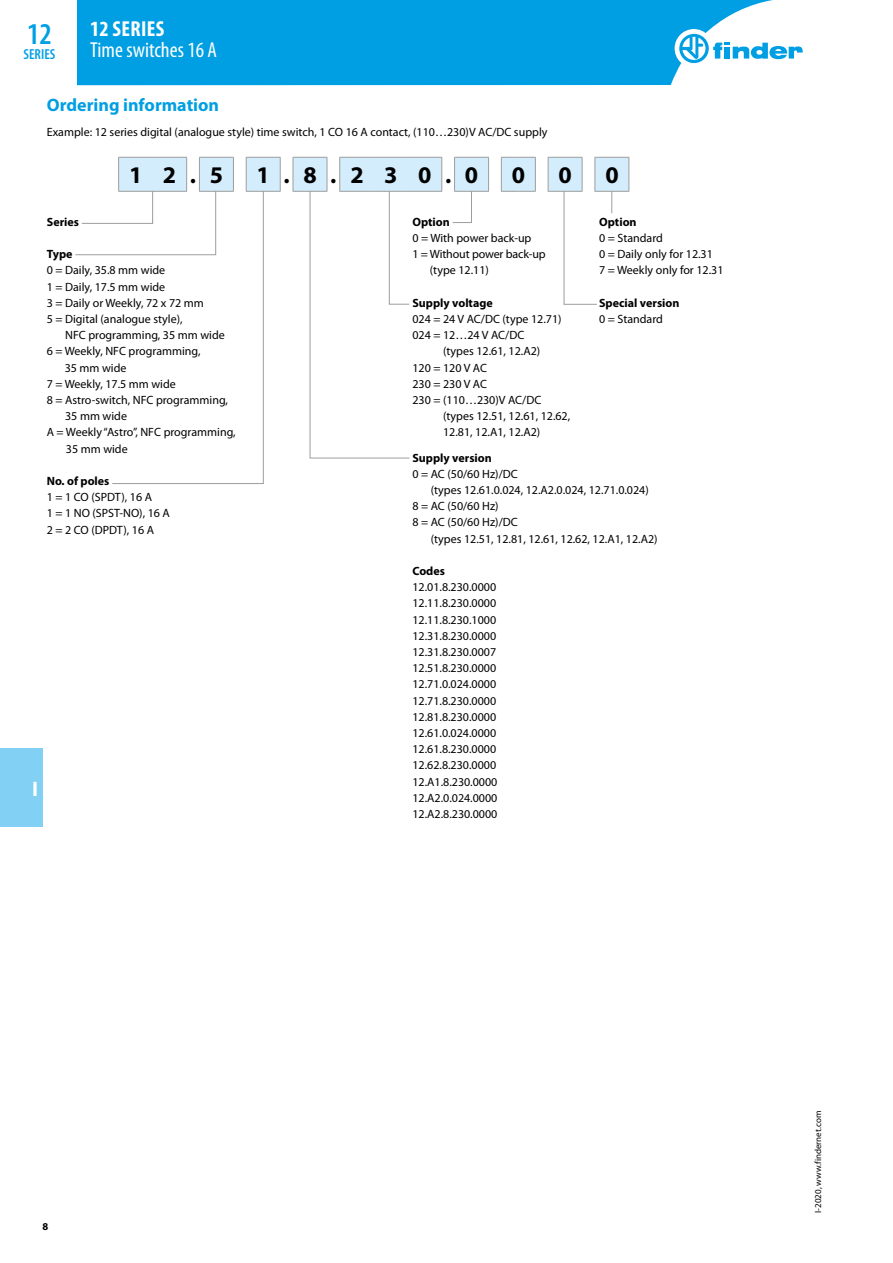
<style>
.page{position:relative;width:893px;height:1263px;background:#fff}
.page>*{position:absolute;margin:0;border:0;box-sizing:border-box;transform-origin:0 0}
.t1{font:600 condensed 30.3px "Myriad Pro";color:#009fe3}
.t2{font:700 24px "Myriad Pro";color:#000}
.t3{font:condensed 21.75px "Myriad Pro";color:#fff}
.t4{font:700 condensed 21.75px "Myriad Pro";letter-spacing:.02em;color:#fff}
.t5{font:700 21px "Myriad Pro";color:#fff}
.t6{font:700 18px "Myriad Pro";color:#009fe3}
.t7{font:600 condensed 14.55px "Myriad Pro";color:#009fe3}
.t8{font:12px/16.2px "Myriad Pro";color:#000}
.t9{font:700 12px "Myriad Pro";color:#000}
.t10{font:700 10.5px "Myriad Pro";color:#000}
.t11{font:9px "Myriad Pro";color:#000}
</style>
<div class="page">
<div style="left:0;top:748px;width:43px;height:79px;background:#83d0f5"></div>
<div style="left:77px;top:0;width:696px;height:85px;background:#009fe3"></div>
<div style="left:675px;top:29px;width:38px;height:39px;background:#fff;border-radius:50%"></div>
<svg style="left:679px;top:34px;width:124px;height:29px"></svg>
<svg style="left:75px;top:157px;width:554px;height:327px"></svg>
<h3 class="t4" style="left:90px;top:16px;width:76px">12 SERIES</h3>
<h3 class="t3" style="left:90px;top:37px;width:128px">Time switches 16 A</h3>
<h1 class="t1" style="left:27px;top:17px;width:26px">12</h1>
<p class="t7" style="left:24px;top:46px;width:33px">SERIES</p>
<h3 class="t6" style="left:47px;top:93px;width:174px">Ordering information</h3>
<p class="t8" style="left:47px;top:124px;width:502px">Example: 12 series digital (analogue style) time switch, 1 CO 16 A contact, (110…230)V AC/DC supply</p>
<h2 class="t2" style="left:129px;top:160px;width:95px">1 2.5</h2>
<h2 class="t2" style="left:257px;top:160px;width:223px">1.8.2 3 0.0</h2>
<h2 class="t2" style="left:512px;top:160px;width:15px">0</h2>
<h2 class="t2" style="left:559px;top:160px;width:15px">0</h2>
<h2 class="t2" style="left:605px;top:160px;width:15px">0</h2>
<p class="t9" style="left:47px;top:214px;width:34px">Series</p>
<p class="t9" style="left:47px;top:246px;width:27px">Type</p>
<p class="t8" style="left:47px;top:262px;width:159px">0 = Daily, 35.8 mm wide<br>1 = Daily, 17.5 mm wide<br>3 = Daily or Weekly, 72 x 72 mm<br>5 = Digital (analogue style),</p>
<p class="t8" style="left:65px;top:327px;width:161px">NFC programming, 35 mm wide</p>
<p class="t8" style="left:47px;top:343px;width:155px">6 = Weekly, NFC programming,</p>
<p class="t8" style="left:65px;top:359px;width:63px">35 mm wide</p>
<p class="t8" style="left:47px;top:375px;width:131px">7 = Weekly, 17.5 mm wide</p>
<p class="t8" style="left:47px;top:392px;width:183px">8 = Astro-switch, NFC programming,</p>
<p class="t8" style="left:65px;top:408px;width:63px">35 mm wide</p>
<p class="t8" style="left:47px;top:424px;width:190px">A = Weekly “Astro”, NFC programming,</p>
<p class="t8" style="left:66px;top:440px;width:63px">35 mm wide</p>
<p class="t9" style="left:47px;top:473px;width:64px">No. of poles</p>
<p class="t8" style="left:47px;top:489px;width:125px">1 = 1 CO (SPDT), 16 A<br>1 = 1 NO (SPST-NO), 16 A<br>2 = 2 CO (DPDT), 16 A</p>
<p class="t9" style="left:412px;top:214px;width:39px">Option</p>
<p class="t8" style="left:412px;top:230px;width:121px">0 = With power back-up</p>
<p class="t8" style="left:412px;top:246px;width:135px">1 = Without power back-up</p>
<p class="t8" style="left:430px;top:262px;width:61px">(type 12.11)</p>
<p class="t9" style="left:412px;top:295px;width:82px">Supply voltage</p>
<p class="t8" style="left:412px;top:311px;width:151px">024 = 24 V AC/DC (type 12.71)</p>
<p class="t8" style="left:412px;top:327px;width:113px">024 = 12…24 V AC/DC</p>
<p class="t8" style="left:443px;top:343px;width:99px">(types 12.61, 12.A2)</p>
<p class="t8" style="left:412px;top:359px;width:76px">120 = 120 V AC</p>
<p class="t8" style="left:412px;top:375px;width:76px">230 = 230 V AC</p>
<p class="t8" style="left:412px;top:392px;width:130px">230 = (110…230)V AC/DC</p>
<p class="t8" style="left:443px;top:408px;width:129px">(types 12.51, 12.61, 12.62,</p>
<p class="t8" style="left:443px;top:424px;width:99px">12.81, 12.A1, 12.A2)</p>
<p class="t9" style="left:599px;top:214px;width:39px">Option</p>
<p class="t8" style="left:599px;top:230px;width:126px">0 = Standard<br>0 = Daily only for 12.31<br>7 = Weekly only for 12.31</p>
<p class="t9" style="left:599px;top:295px;width:82px">Special version</p>
<p class="t8" style="left:599px;top:311px;width:65px">0 = Standard</p>
<p class="t9" style="left:412px;top:450px;width:81px">Supply version</p>
<p class="t8" style="left:412px;top:465px;width:107px">0 = AC (50/60 Hz)/DC</p>
<p class="t8" style="left:431px;top:482px;width:220px">(types 12.61.0.024, 12.A2.0.024, 12.71.0.024)</p>
<p class="t8" style="left:412px;top:498px;width:88px">8 = AC (50/60 Hz)</p>
<p class="t8" style="left:412px;top:514px;width:107px">8 = AC (50/60 Hz)/DC</p>
<p class="t8" style="left:431px;top:530px;width:228px">(types 12.51, 12.81, 12.61, 12.62, 12.A1, 12.A2)</p>
<p class="t9" style="left:412px;top:563px;width:34px">Codes</p>
<p class="t8" style="left:412px;top:579px;width:86px;text-align:justify">12.01.8.230.0000<br>12.11.8.230.0000<br>12.11.8.230.1000<br>12.31.8.230.0000<br>12.31.8.230.0007<br>12.51.8.230.0000<br>12.71.0.024.0000<br>12.71.8.230.0000<br>12.81.8.230.0000<br>12.61.0.024.0000<br>12.61.8.230.0000<br>12.62.8.230.0000<br>12.A1.8.230.0000<br>12.A2.0.024.0000<br>12.A2.8.230.0000</p>
<h3 class="t5" style="left:32px;top:775px;width:7px">I</h3>
<p class="t10" style="left:43px;top:1219px;width:7px">8</p>
<p class="t11" style="left:812px;top:1213px;width:103px;rotate:-90deg">I-2020, www.findernet.com</p>
</div>
